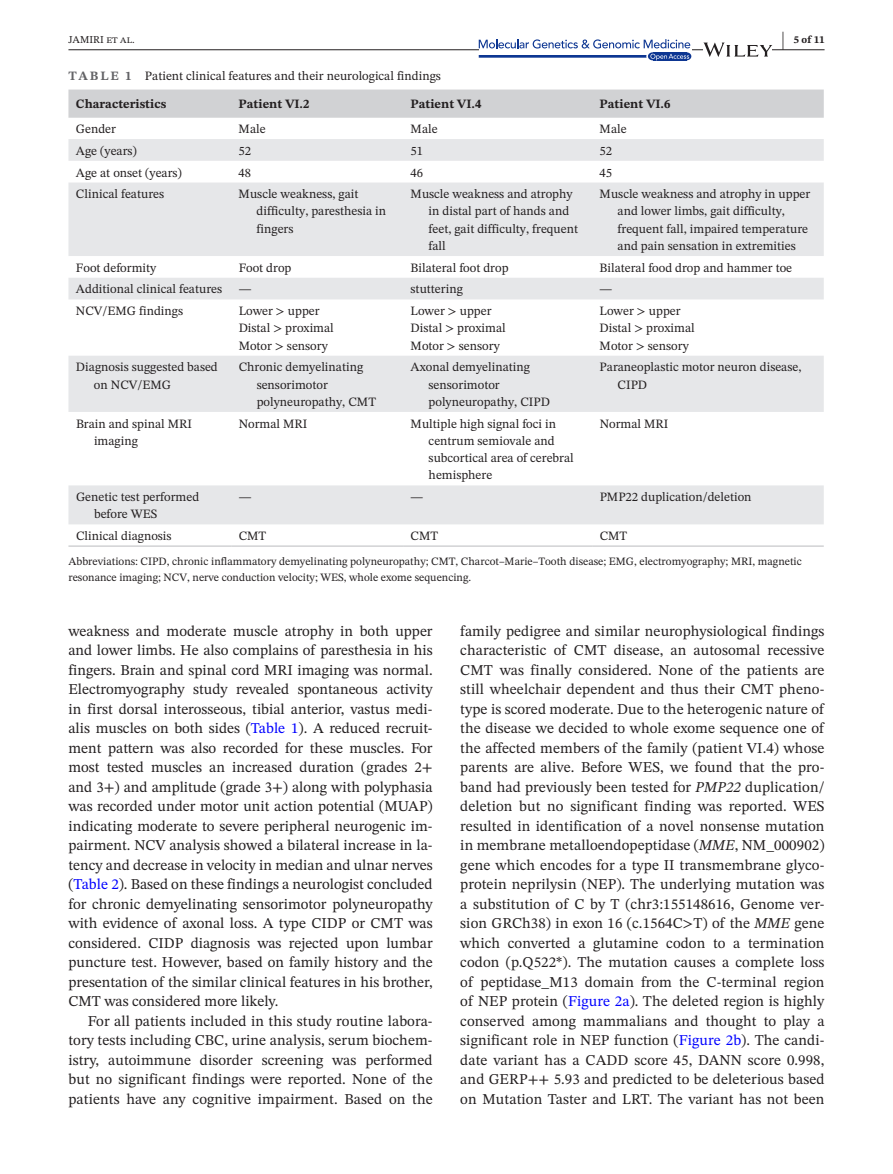
<style>
.page{position:relative;width:893px;height:1174px;background:#fff}
.page>*{position:absolute;margin:0;border:0;box-sizing:border-box;transform-origin:0 0}
.t1{font:700 21px "STIX Two Text";color:#231f20;scale:.42 1}
.t2{font:15px/19.5px "STIX Two Text";letter-spacing:.005em;color:#231f20;text-align:justify}
.t3{font:12.75px/17.2px "STIX Two Text";color:#231f20}
.t4{font:700 12.75px "STIX Two Text";color:#231f20}
.t5{font:11.25px/15.8px "STIX Two Text";color:#231f20}
.t6{font:10.5px "STIX Two Text";color:#231f20}
.t7{font:700 10.5px "STIX Two Text";color:#231f20}
.s1{font-weight:700;color:#636366}
.s2{color:#00f}
.s3{font-style:italic}
</style>
<div class="page">
<hr style="left:68px;top:49px;width:756px;height:1px;background:#231f20">
<svg style="left:479px;top:39px;width:211px;height:21px"></svg>
<svg style="left:703px;top:43px;width:69px;height:14px"></svg>
<div style="left:68px;top:90px;width:756px;height:28px;background:#d1d2d4"></div>
<svg style="left:68px;top:139px;width:756px;height:385px;fill:#e6e7e9"></svg>
<hr style="left:68px;top:545px;width:163px;height:2px;background:#d1d2d4">
<hr style="left:231px;top:545px;width:172px;height:2px;background:#d1d2d4">
<hr style="left:403px;top:545px;width:189px;height:2px;background:#d1d2d4">
<hr style="left:592px;top:545px;width:232px;height:2px;background:#d1d2d4">
<h1 class="t1" style="left:782px;top:24px;width:8px">|</h1>
<p class="t6" style="left:68px;top:32px;width:68px">JAMIRI et al.</p>
<p class="t7" style="left:794px;top:32px;width:32px">5 of 11</p>
<p class="t3" style="left:68px;top:67px;width:374px"><span class="s1">TABLE 1</span> Patient clinical features and their neurological findings</p>
<p class="t4" style="left:76px;top:95px;width:92px">Characteristics</p>
<p class="t4" style="left:239px;top:95px;width:72px">Patient VI.2</p>
<p class="t4" style="left:411px;top:95px;width:72px">Patient VI.4</p>
<p class="t4" style="left:600px;top:95px;width:72px">Patient VI.6</p>
<p class="t3" style="left:76px;top:120px;width:42px">Gender</p>
<p class="t3" style="left:239px;top:120px;width:29px">Male</p>
<p class="t3" style="left:411px;top:120px;width:29px">Male</p>
<p class="t3" style="left:600px;top:120px;width:29px">Male</p>
<p class="t3" style="left:76px;top:142px;width:63px">Age (years)</p>
<p class="t3" style="left:239px;top:142px;width:14px">52</p>
<p class="t3" style="left:411px;top:142px;width:14px">51</p>
<p class="t3" style="left:600px;top:142px;width:14px">52</p>
<p class="t3" style="left:76px;top:164px;width:108px">Age at onset (years)</p>
<p class="t3" style="left:239px;top:164px;width:14px">48</p>
<p class="t3" style="left:411px;top:164px;width:14px">46</p>
<p class="t3" style="left:600px;top:164px;width:14px">45</p>
<p class="t3" style="left:76px;top:185px;width:90px">Clinical features</p>
<p class="t3" style="left:257px;top:185px;width:131px;text-indent:-18px">Muscle weakness, gait difficulty, paresthesia in fingers</p>
<p class="t3" style="left:429px;top:185px;width:151px;text-indent:-18px">Muscle weakness and atrophy in distal part of hands and feet, gait difficulty, frequent fall</p>
<p class="t3" style="left:618px;top:185px;width:194px;text-indent:-18px">Muscle weakness and atrophy in upper and lower limbs, gait difficulty, frequent fall, impaired temperature and pain sensation in extremities</p>
<p class="t3" style="left:76px;top:259px;width:82px">Foot deformity</p>
<p class="t3" style="left:239px;top:259px;width:54px">Foot drop</p>
<p class="t3" style="left:411px;top:259px;width:99px">Bilateral foot drop</p>
<p class="t3" style="left:600px;top:259px;width:194px">Bilateral food drop and hammer toe</p>
<p class="t3" style="left:76px;top:280px;width:148px">Additional clinical features</p>
<p class="t3" style="left:239px;top:280px;width:14px">—</p>
<p class="t3" style="left:411px;top:280px;width:54px">stuttering</p>
<p class="t3" style="left:600px;top:280px;width:14px">—</p>
<p class="t3" style="left:76px;top:302px;width:109px">NCV/EMG findings</p>
<p class="t3" style="left:239px;top:302px;width:97px">Lower &gt; upper<br>Distal &gt; proximal<br>Motor &gt; sensory</p>
<p class="t3" style="left:411px;top:302px;width:97px">Lower &gt; upper<br>Distal &gt; proximal<br>Motor &gt; sensory</p>
<p class="t3" style="left:600px;top:302px;width:97px">Lower &gt; upper<br>Distal &gt; proximal<br>Motor &gt; sensory</p>
<p class="t3" style="left:94px;top:358px;width:125px;text-indent:-18px">Diagnosis suggested based on NCV/EMG</p>
<p class="t3" style="left:257px;top:358px;width:121px;text-indent:-18px">Chronic demyelinating sensorimotor polyneuropathy, CMT</p>
<p class="t3" style="left:429px;top:358px;width:123px;text-indent:-18px">Axonal demyelinating sensorimotor polyneuropathy, CIPD</p>
<p class="t3" style="left:618px;top:358px;width:185px;text-indent:-18px">Paraneoplastic motor neuron disease,<br>CIPD</p>
<p class="t3" style="left:94px;top:415px;width:100px;text-indent:-18px">Brain and spinal MRI imaging</p>
<p class="t3" style="left:239px;top:415px;width:70px">Normal MRI</p>
<p class="t3" style="left:429px;top:415px;width:147px;text-indent:-18px">Multiple high signal foci in centrum semiovale and subcortical area of cerebral hemisphere</p>
<p class="t3" style="left:600px;top:415px;width:70px">Normal MRI</p>
<p class="t3" style="left:94px;top:488px;width:107px;text-indent:-18px">Genetic test performed before WES</p>
<p class="t3" style="left:239px;top:488px;width:14px">—</p>
<p class="t3" style="left:411px;top:488px;width:14px">—</p>
<p class="t3" style="left:600px;top:488px;width:153px">PMP22 duplication/deletion</p>
<p class="t3" style="left:76px;top:527px;width:97px">Clinical diagnosis</p>
<p class="t3" style="left:239px;top:527px;width:29px">CMT</p>
<p class="t3" style="left:411px;top:527px;width:29px">CMT</p>
<p class="t3" style="left:600px;top:527px;width:29px">CMT</p>
<p class="t5" style="left:68px;top:553px;width:735px">Abbreviations: CIPD, chronic inflammatory demyelinating polyneuropathy; CMT, Charcot–Marie–Tooth disease; EMG, electromyography; MRI, magnetic resonance imaging; NCV, nerve conduction velocity; WES, whole exome sequencing.</p>
<p class="t2" style="left:68px;top:621px;width:366px">weakness and moderate muscle atrophy in both upper and lower limbs. He also complains of paresthesia in his fingers. Brain and spinal cord MRI imaging was normal.<br>Electromyography study revealed spontaneous activity in first dorsal interosseous, tibial anterior, vastus medi&shy;alis muscles on both sides (<span class="s2">Table 1</span>). A reduced recruit&shy;ment pattern was also recorded for these muscles. For most tested muscles an increased duration (grades 2+ and 3+) and amplitude (grade 3+) along with polyphasia was recorded under motor unit action potential (MUAP) indicating moderate to severe peripheral neurogenic im&shy;pairment. NCV analysis showed a bilateral increase in la&shy;tency and decrease in velocity in median and ulnar nerves (<span class="s2">Table 2</span>). Based on these findings a neurologist concluded for chronic demyelinating sensorimotor polyneuropathy with evidence of axonal loss. A type CIDP or CMT was considered. CIDP diagnosis was rejected upon lumbar puncture test. However, based on family history and the presentation of the similar clinical features in his brother, CMT was considered more likely.</p>
<p class="t2" style="left:68px;top:1011px;width:366px;text-indent:20px">For all patients included in this study routine labora&shy;tory tests including CBC, urine analysis, serum biochem&shy;istry, autoimmune disorder screening was performed but no significant findings were reported. None of the patients have any cognitive impairment. Based on the</p>
<p class="t2" style="left:460px;top:621px;width:366px">family pedigree and similar neurophysiological findings characteristic of CMT disease, an autosomal recessive CMT was finally considered. None of the patients are still wheelchair dependent and thus their CMT pheno&shy;type is scored moderate. Due to the heterogenic nature of the disease we decided to whole exome sequence one of the affected members of the family (patient VI.4) whose parents are alive. Before WES, we found that the pro&shy;band had previously been tested for <span class="s3">PMP22</span> duplication/ deletion but no significant finding was reported. WES resulted in identification of a novel nonsense mutation in membrane metalloendopeptidase (<span class="s3">MME</span>, NM_000902) gene which encodes for a type II transmembrane glyco&shy;protein neprilysin (NEP). The underlying mutation was a substitution of C by T (chr3:155148616, Genome ver&shy;sion GRCh38) in exon 16 (c.1564C&gt;T) of the <span class="s3">MME</span> gene which converted a glutamine codon to a termination codon (p.Q522*). The mutation causes a complete loss of peptidase_M13 domain from the C-terminal region of NEP protein (<span class="s2">Figure 2a</span>). The deleted region is highly conserved among mammalians and thought to play a significant role in NEP function (<span class="s2">Figure 2b</span>). The candi&shy;date variant has a CADD score 45, DANN score 0.998, and GERP++ 5.93 and predicted to be deleterious based on Mutation Taster and LRT. The variant has not been</p>
</div>
